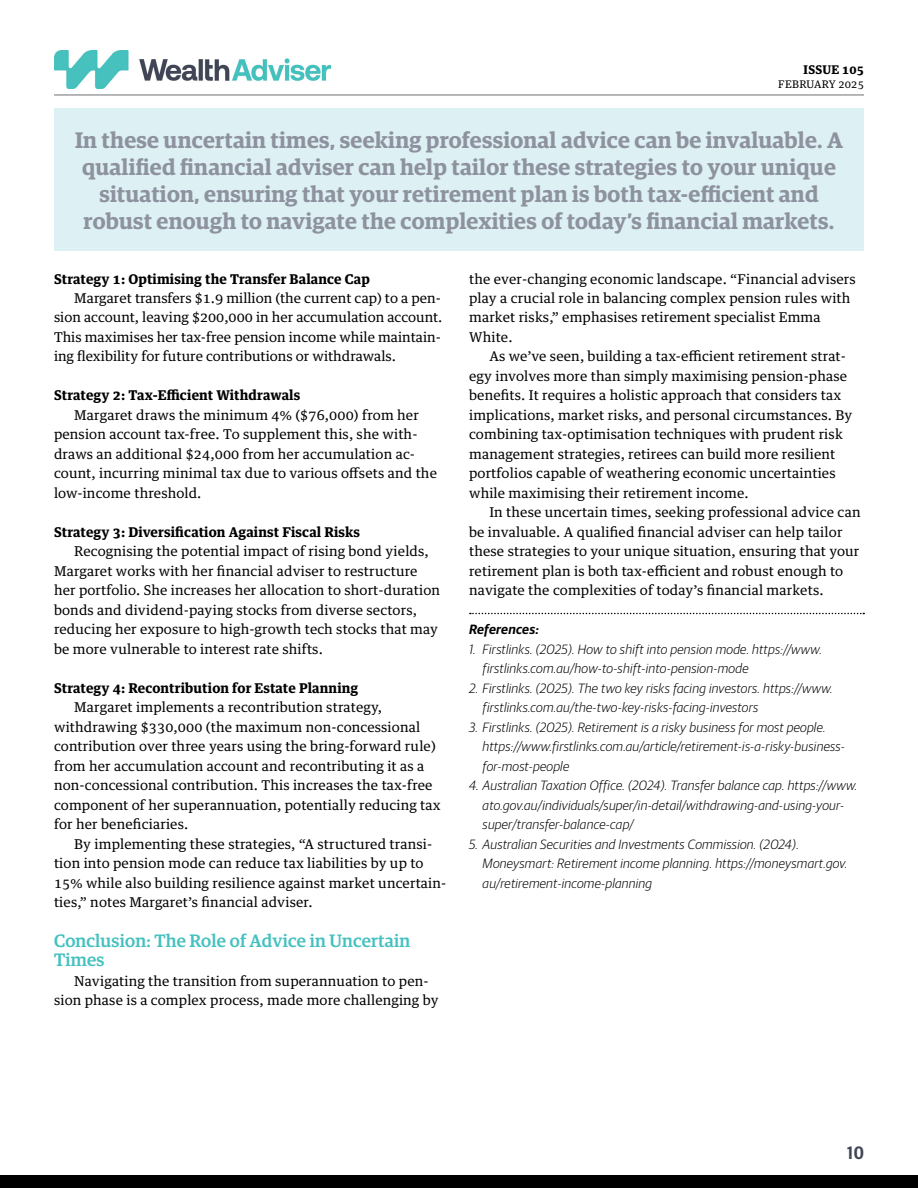
<style>
.page{position:relative;width:918px;height:1188px;background:#fff}
.page>*{position:absolute;margin:0;border:0;box-sizing:border-box;transform-origin:0 0}
.t1{font:600 22.5px/27px "Guardian Egyptian";letter-spacing:.01em;color:#8e929f;text-align:center}
.t2{font:500 18px/19.5px "Guardian Egyptian";letter-spacing:.01em;color:#45c1bf}
.t3{font:600 18px "Guardian Sans Cond";color:#414656}
.t4{font:13.5px/19.5px "Guardian Egyptian Text";letter-spacing:.01em;color:#000}
.t5{font:italic 300 13.5px/19.5px "Guardian Sans";letter-spacing:.02em;color:#000}
.t6{font:700 13.5px "Guardian Egyptian Text";letter-spacing:.01em;color:#000}
.t7{font:italic 600 13.5px "Guardian Sans";letter-spacing:.02em;color:#000}
.t8{font:700 12px "Guardian Egyptian Text";letter-spacing:.02em;color:#000}
.t9{font:10.5px "Guardian Egyptian Text";letter-spacing:.01em;color:#000}
</style>
<div class="page">
<svg style="left:470px;top:613px;width:394px;height:1px"></svg>
<div style="left:54px;top:108px;width:810px;height:143px;background:#ddf1f4"></div>
<div style="left:0;top:1175px;width:918px;height:13px;background:#000"></div>
<hr style="left:54px;top:95px;width:810px;height:1px;background:#6d6e71">
<img style="left:54px;top:51px;width:276px;height:37px">
<p class="t8" style="left:804px;top:60px;width:62px">ISSUE 105</p>
<p class="t9" style="left:778px;top:75px;width:87px">FEBRUARY 2025</p>
<p class="t1" style="left:75px;top:124px;width:769px">In these uncertain times, seeking professional advice can be invaluable. A qualified financial adviser can help tailor these strategies to your unique situation, ensuring that your retirement plan is both tax-efficient and robust enough to navigate the complexities of today’s financial markets.</p>
<p class="t6" style="left:54px;top:267px;width:317px">Strategy 1: Optimising the Transfer Balance Cap</p>
<p class="t4" style="left:54px;top:287px;width:390px;text-align:justify;text-indent:20px">Margaret transfers $1.9 million (the current cap) to a pen&shy;sion account, leaving $200,000 in her accumulation account.<br>This maximises her tax-free pension income while maintain&shy;ing flexibility for future contributions or withdrawals.</p>
<p class="t6" style="left:54px;top:384px;width:248px">Strategy 2: Tax-Efficient Withdrawals</p>
<p class="t4" style="left:54px;top:404px;width:385px;text-indent:20px">Margaret draws the minimum 4% ($76,000) from her pension account tax-free. To supplement this, she with&shy;draws an additional $24,000 from her accumulation ac&shy;count, incurring minimal tax due to various offsets and the low-income threshold.</p>
<p class="t6" style="left:54px;top:521px;width:308px">Strategy 3: Diversification Against Fiscal Risks</p>
<p class="t4" style="left:54px;top:540px;width:388px;text-indent:20px">Recognising the potential impact of rising bond yields, Margaret works with her financial adviser to restructure her portfolio. She increases her allocation to short-duration bonds and dividend-paying stocks from diverse sectors, reducing her exposure to high-growth tech stocks that may be more vulnerable to interest rate shifts.</p>
<p class="t6" style="left:54px;top:677px;width:306px">Strategy 4: Recontribution for Estate Planning</p>
<p class="t4" style="left:54px;top:696px;width:388px;text-indent:20px">Margaret implements a recontribution strategy, withdrawing $330,000 (the maximum non-concessional contribution over three years using the bring-forward rule) from her accumulation account and recontributing it as a non-concessional contribution. This increases the tax-free component of her superannuation, potentially reducing tax for her beneficiaries.</p>
<p class="t4" style="left:54px;top:833px;width:394px;text-indent:20px">By implementing these strategies, “A structured transi&shy;tion into pension mode can reduce tax liabilities by up to 15% while also building resilience against market uncertain&shy;ties,” notes Margaret’s financial adviser.</p>
<h2 class="t2" style="left:54px;top:929px;width:358px">Conclusion: The Role of Advice in Uncertain<br>Times</h2>
<p class="t4" style="left:54px;top:970px;width:386px;text-indent:20px">Navigating the transition from superannuation to pen&shy;sion phase is a complex process, made more challenging by</p>
<p class="t4" style="left:469px;top:268px;width:388px">the ever-changing economic landscape. “Financial advisers play a crucial role in balancing complex pension rules with market risks,” emphasises retirement specialist Emma White.</p>
<p class="t4" style="left:469px;top:346px;width:385px;text-indent:20px">As we’ve seen, building a tax-efficient retirement strat&shy;egy involves more than simply maximising pension-phase benefits. It requires a holistic approach that considers tax implications, market risks, and personal circumstances. By combining tax-optimisation techniques with prudent risk management strategies, retirees can build more resilient portfolios capable of weathering economic uncertainties while maximising their retirement income.</p>
<p class="t4" style="left:469px;top:501px;width:393px;text-indent:20px">In these uncertain times, seeking professional advice can be invaluable. A qualified financial adviser can help tailor these strategies to your unique situation, ensuring that your retirement plan is both tax-efficient and robust enough to navigate the complexities of today’s financial markets.</p>
<p class="t7" style="left:469px;top:620px;width:72px">References:</p>
<p class="t5" style="left:483px;top:639px;width:341px;text-indent:-14px">1. Firstlinks. (2025). How to shift into pension mode. https://www. firstlinks.com.au/how-to-shift-into-pension-mode</p>
<p class="t5" style="left:483px;top:678px;width:352px;text-indent:-14px">2. Firstlinks. (2025). The two key risks facing investors. https://www. firstlinks.com.au/the-two-key-risks-facing-investors</p>
<p class="t5" style="left:483px;top:717px;width:364px;text-indent:-14px">3. Firstlinks. (2025). Retirement is a risky business for most people. https://www.firstlinks.com.au/article/retirement-is-a-risky-business&shy;for-most-people</p>
<p class="t5" style="left:483px;top:775px;width:376px;text-indent:-14px">4. Australian Taxation Office. (2024). Transfer balance cap. https://www. ato.gov.au/individuals/super/in-detail/withdrawing-and-using-your&shy;super/transfer-balance-cap/</p>
<p class="t5" style="left:483px;top:834px;width:366px;text-indent:-14px">5. Australian Securities and Investments Commission. (2024).<br>Moneysmart: Retirement income planning. https://moneysmart.gov. au/retirement-income-planning</p>
<h2 class="t3" style="left:847px;top:1140px;width:18px">10</h2>
</div>
